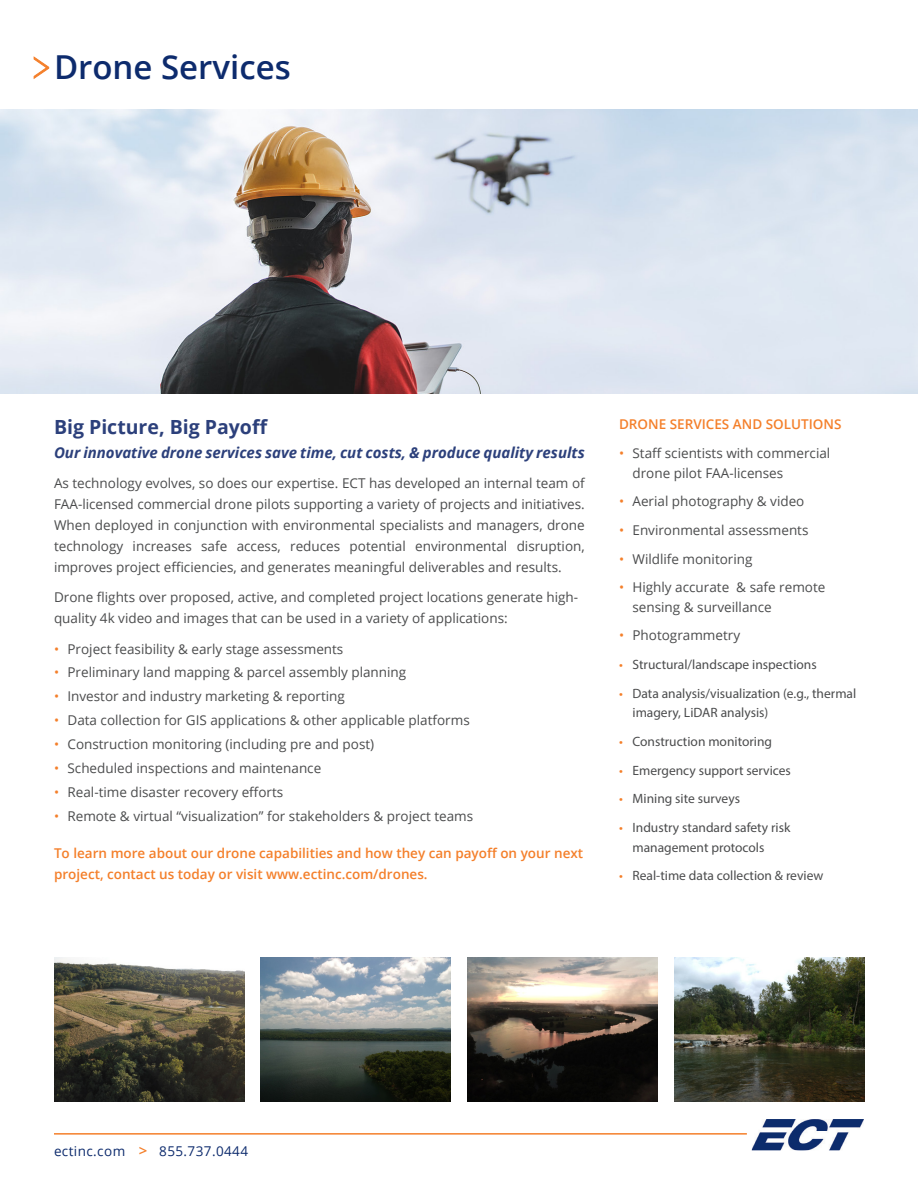
<style>
.page{position:relative;width:918px;height:1188px;background:#fff}
.page>*{position:absolute;margin:0;border:0;box-sizing:border-box;transform-origin:0 0}
.t1{font:600 33px "Open Sans";color:#0d2b6d}
.t2{font:700 19.5px "Open Sans";color:#2c407b}
.t3{font:italic 700 15px "Open Sans";color:#2c407b}
.t4{font:13.5px/21px "Open Sans";color:#4b4c4d}
.t5{font:13.5px/19.5px "Myriad Pro";color:#4b4c4d}
.t6{font:600 13.5px/21px "Open Sans";color:#f47f2a}
.t7{font:13.5px "Open Sans";letter-spacing:.03em;color:#0d2b6d}
.s1{color:#f47f2a}
.s2{font-weight:600;font-size:15px;color:#f47f2a}
</style>
<div class="page">
<img style="left:752px;top:1119px;width:112px;height:31px">
<hr style="left:54px;top:1133px;width:693px;height:2px;background:#f47f2a">
<img style="left:0;top:110px;width:918px;height:283px">
<img style="left:467px;top:958px;width:190px;height:144px">
<img style="left:674px;top:958px;width:190px;height:144px">
<svg style="left:33px;top:56px;width:16px;height:23px"></svg>
<img style="left:261px;top:958px;width:190px;height:144px">
<img style="left:54px;top:958px;width:190px;height:144px">
<p class="t1" style="left:54px;top:45px;width:238px">Drone Services</p>
<p class="t2" style="left:54px;top:413px;width:216px">Big Picture, Big Payoff</p>
<p class="t3" style="left:54px;top:442px;width:532px">Our innovative drone services save time, cut costs, &amp; produce quality results</p>
<p class="t4" style="left:54px;top:472px;width:532px;text-align:justify">As technology evolves, so does our expertise. ECT has developed an internal team of FAA-licensed commercial drone pilots supporting a variety of projects and initiatives.<br>When deployed in conjunction with environmental specialists and managers, drone technology increases safe access, reduces potential environmental disruption, improves project efficiencies, and generates meaningful deliverables and results.</p>
<p class="t4" style="left:54px;top:587px;width:526px">Drone flights over proposed, active, and completed project locations generate high&shy;quality 4k video and images that can be used in a variety of applications:</p>
<p class="t4" style="left:54px;top:638px;width:291px"><span class="s1">•</span> Project feasibility &amp; early stage assessments</p>
<p class="t4" style="left:54px;top:662px;width:354px"><span class="s1">•</span> Preliminary land mapping &amp; parcel assembly planning</p>
<p class="t4" style="left:54px;top:686px;width:293px"><span class="s1">•</span> Investor and industry marketing &amp; reporting</p>
<p class="t4" style="left:54px;top:710px;width:417px"><span class="s1">•</span> Data collection for GIS applications &amp; other applicable platforms</p>
<p class="t4" style="left:54px;top:733px;width:322px"><span class="s1">•</span> Construction monitoring (including pre and post)</p>
<p class="t4" style="left:54px;top:757px;width:269px"><span class="s1">•</span> Scheduled inspections and maintenance</p>
<p class="t4" style="left:54px;top:781px;width:231px"><span class="s1">•</span> Real-time disaster recovery efforts</p>
<p class="t4" style="left:54px;top:805px;width:421px"><span class="s1">•</span> Remote &amp; virtual “visualization” for stakeholders &amp; project teams</p>
<p class="t6" style="left:54px;top:843px;width:531px">To learn more about our drone capabilities and how they can payoff on your next project, contact us today or visit www.ectinc.com/drones.</p>
<p class="t6" style="left:619px;top:414px;width:224px">DRONE SERVICES AND SOLUTIONS</p>
<p class="t4" style="left:633px;top:443px;width:199px;line-height:19.5px;text-indent:-14px"><span class="s1">•</span> Staff scientists with commercial drone pilot FAA-licenses</p>
<p class="t4" style="left:619px;top:490px;width:187px"><span class="s1">•</span> Aerial photography &amp; video</p>
<p class="t4" style="left:619px;top:519px;width:191px"><span class="s1">•</span> Environmental assessments</p>
<p class="t4" style="left:619px;top:548px;width:135px"><span class="s1">•</span> Wildlife monitoring</p>
<p class="t4" style="left:633px;top:577px;width:194px;line-height:19.5px;text-indent:-14px"><span class="s1">•</span> Highly accurate &amp; safe remote sensing &amp; surveillance</p>
<p class="t4" style="left:619px;top:625px;width:123px"><span class="s1">•</span> Photogrammetry</p>
<p class="t5" style="left:619px;top:655px;width:199px"><span class="s1">•</span> Structural/landscape inspections</p>
<p class="t5" style="left:633px;top:683px;width:225px;text-indent:-14px"><span class="s1">•</span> Data analysis/visualization (e.g., thermal imagery, LiDAR analysis)</p>
<p class="t5" style="left:619px;top:732px;width:155px"><span class="s1">•</span> Construction monitoring</p>
<p class="t5" style="left:619px;top:760px;width:174px"><span class="s1">•</span> Emergency support services</p>
<p class="t5" style="left:619px;top:789px;width:123px"><span class="s1">•</span> Mining site surveys</p>
<p class="t5" style="left:633px;top:818px;width:159px;text-indent:-14px"><span class="s1">•</span> Industry standard safety risk management protocols</p>
<p class="t5" style="left:619px;top:866px;width:206px"><span class="s1">•</span> Real-time data collection &amp; review</p>
<p class="t7" style="left:54px;top:1142px;width:196px">ectinc.com <span class="s2">&gt;</span> 855.737.0444</p>
</div>
